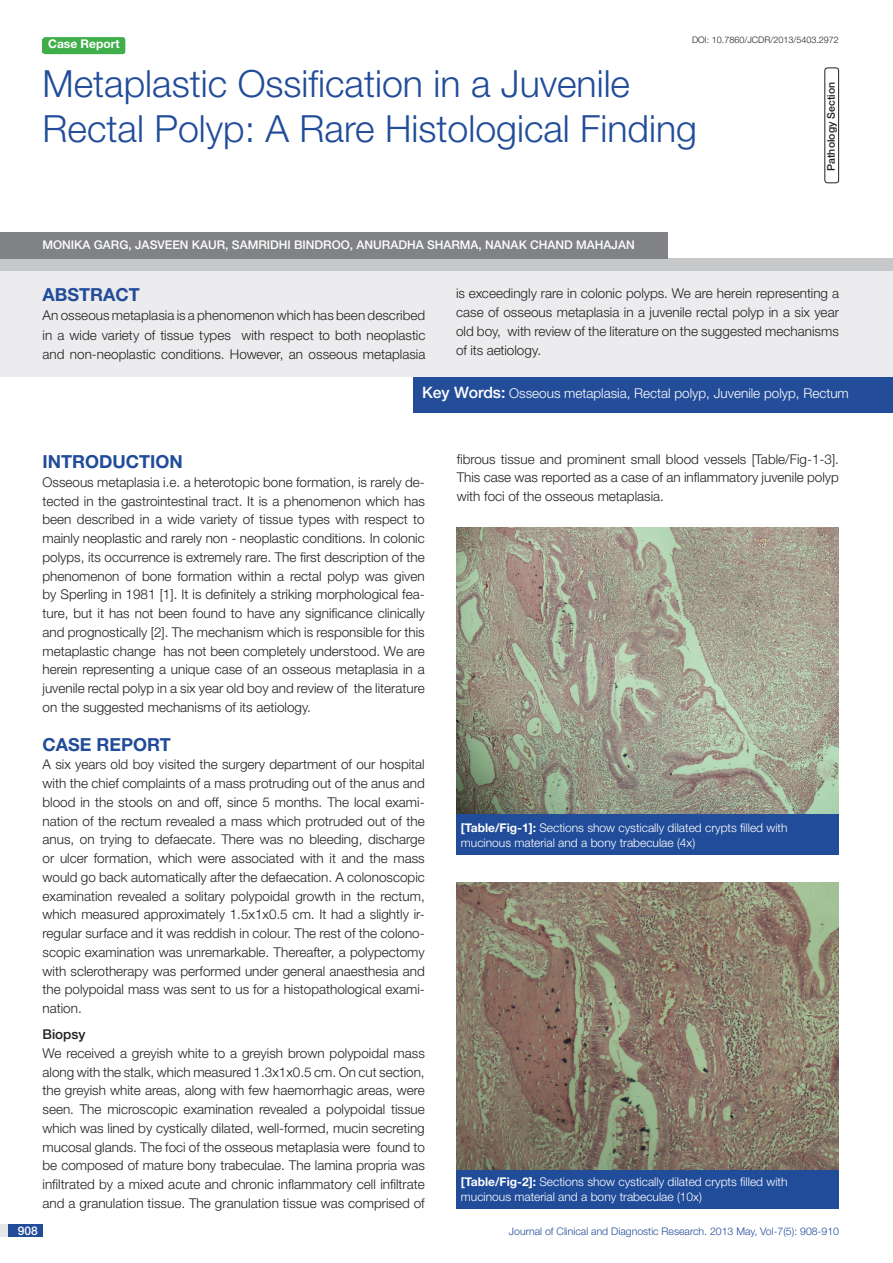
<style>
.page{position:relative;width:893px;height:1263px;background:#fff}
.page>*{position:absolute;margin:0;border:0;box-sizing:border-box;transform-origin:0 0}
.t1{font:300 37.5px/45px "Helvetica Neue";color:#214c99}
.Level_1{font:700 18px "Helvetica Neue";color:#214c99}
.Abstract_head{font:700 18px "Helvetica Neue";color:#214c99}
.Body_text{font:300 13.5px/18.8px "Helvetica Neue";color:#231f20;text-align:justify}
.Abstract_text{font:300 13.5px/19.2px "Helvetica Neue";color:#231f20;text-align:justify}
.t2{font:300 13.5px "Helvetica Neue";color:#fff}
.Body_text-2{font:500 13.5px "Helvetica Neue";color:#231f20}
.Table_text{font:300 12px/14.4px "Helvetica Neue";color:#fff}
.Author{font:500 12px "Helvetica Neue";color:#fff}
.t3{font:700 12px "Helvetica Neue";color:#fff}
.t4{font:300 10.5px "Helvetica Neue";color:#214c99}
.t5{font:500 10.5px "Helvetica Neue";color:#231f20}
.DOI{font:300 9px "Helvetica Neue";color:#231f20}
.s1{color:#244d99}
.s2{font-weight:500;font-size:15.75px}
.s3{font-weight:700}
</style>
<div class="page">
<div style="left:0;top:1224px;width:43px;height:13px;background:#e6e7e9"></div>
<div style="left:8px;top:1224px;width:35px;height:13px;background:#214c99"></div>
<div style="left:43px;top:37px;width:82px;height:17px;background:#40ae49;border-radius:3px"></div>
<div style="left:0;top:262px;width:893px;height:115px;background:#ececee"></div>
<div style="left:0;top:259px;width:893px;height:12px;background:#c7c8ca"></div>
<div style="left:414px;top:377px;width:479px;height:35px;background:#244d99"></div>
<div style="left:0;top:232px;width:668px;height:27px;background:#808285"></div>
<div style="left:824px;top:67px;width:15px;height:116px;border:1px solid #231f20;border-radius:3px"></div>
<img style="left:457px;top:528px;width:382px;height:286px">
<div style="left:457px;top:814px;width:382px;height:41px;background:#214c99"></div>
<div style="left:457px;top:1169px;width:382px;height:40px;background:#214c99"></div>
<img style="left:457px;top:882px;width:382px;height:287px">
<p class="DOI" style="left:692px;top:35px;width:148px">DOI: 10.7860/JCDR/2013/5403.2972</p>
<p class="t3" style="left:48px;top:37px;width:73px">CASE REPORT</p>
<p class="t1" style="left:43px;top:60px;width:656px">Metaplastic Ossification in a Juvenile<br>Rectal Polyp: A Rare Histological Finding</p>
<p class="t5" style="left:825px;top:171px;width:90px;rotate:-90deg">PATHOLOGY SECTION</p>
<p class="Author" style="left:43px;top:238px;width:594px">MONIKA GARG , JASVEEN KAUR, SAMRIDHI BINDROO, ANURADHA SHARMA, NANAK CHAND MAHAJAN</p>
<p class="Abstract_head" style="left:43px;top:284px;width:99px">ABST<span class="s1">RAC</span>T</p>
<p class="Abstract_text" style="left:43px;top:306px;width:384px">An osseous metaplasia is a phenomenon which has been described in a wide variety of tissue types with respect to both neoplastic and non-neoplastic conditions. However, an osseous metaplasia</p>
<p class="Abstract_text" style="left:456px;top:283px;width:384px">is exceedingly rare in colonic polyps. We are herein representing a case of osseous metaplasia in a juvenile rectal polyp in a six year old boy, with review of the literature on the suggested mechanisms of its aetiology.</p>
<p class="t2" style="left:422px;top:385px;width:428px"><span class="s2">KEY WORDS:</span> Osseous metaplasia, Rectal polyp, Juvenile polyp, Rectum</p>
<p class="Level_1" style="left:43px;top:451px;width:142px">INTRODUCTION</p>
<p class="Body_text" style="left:43px;top:472px;width:384px">Osseous metaplasia i.e. a heterotopic bone formation, is rarely de&shy;tected in the gastrointestinal tract. It is a phenomenon which has been described in a wide variety of tissue types with respect to mainly neoplastic and rarely non - neoplastic conditions. In colonic polyps, its occurrence is extremely rare. The first description of the phenomenon of bone formation within a rectal polyp was given by Sperling in 1981 [1]. It is definitely a striking morphological fea&shy;ture, but it has not been found to have any significance clinically and prognostically [2]. The mechanism which is responsible for this metaplastic change has not been completely understood. We are herein representing a unique case of an osseous metaplasia in a juvenile rectal polyp in a six year old boy and review of the literature on the suggested mechanisms of its aetiology.</p>
<p class="Level_1" style="left:43px;top:733px;width:117px">CASE REPORT</p>
<p class="Body_text" style="left:43px;top:755px;width:384px">A six years old boy visited the surgery department of our hospital with the chief complaints of a mass protruding out of the anus and blood in the stools on and off, since 5 months. The local exami&shy;nation of the rectum revealed a mass which protruded out of the anus, on trying to defaecate. There was no bleeding, discharge or ulcer formation, which were associated with it and the mass would go back automatically after the defaecation. A colonoscopic examination revealed a solitary polypoidal growth in the rectum, which measured approximately 1.5x1x0.5 cm. It had a slightly ir&shy;regular surface and it was reddish in colour. The rest of the colono&shy;scopic examination was unremarkable. Thereafter, a polypectomy with sclerotherapy was performed under general anaesthesia and the polypoidal mass was sent to us for a histopathological exami&shy;nation.</p>
<p class="Body_text-2" style="left:43px;top:1026px;width:45px">BIOPSY</p>
<p class="Body_text" style="left:43px;top:1043px;width:384px">We received a greyish white to a greyish brown polypoidal mass along with the stalk, which measured 1.3x1x0.5 cm. On cut section, the greyish white areas, along with few haemorrhagic areas, were seen. The microscopic examination revealed a polypoidal tissue which was lined by cystically dilated, well-formed, mucin secreting mucosal glands. The foci of the osseous metaplasia were found to be composed of mature bony trabeculae. The lamina propria was infiltrated by a mixed acute and chronic inflammatory cell infiltrate and a granulation tissue. The granulation tissue was comprised of</p>
<p class="Body_text" style="left:457px;top:449px;width:384px">fibrous tissue and prominent small blood vessels [Table/Fig-1-3].<br>This case was reported as a case of an inflammatory juvenile polyp with foci of the osseous metaplasia.</p>
<p class="Table_text" style="left:461px;top:820px;width:328px"><span class="s3">[TABLE/FIG-1]:</span> Sections show cystically dilated crypts filled with mucinous material and a bony trabeculae (4x)</p>
<p class="Table_text" style="left:461px;top:1174px;width:328px"><span class="s3">[TABLE/FIG-2]:</span> Sections show cystically dilated crypts filled with mucinous material and a bony trabeculae (10x)</p>
<p class="Author" style="left:18px;top:1223px;width:22px">908</p>
<p class="t4" style="left:509px;top:1225px;width:332px">Journal of Clinical and Diagnostic Research. 2013 May, Vol-7(5): 908-910</p>
</div>
